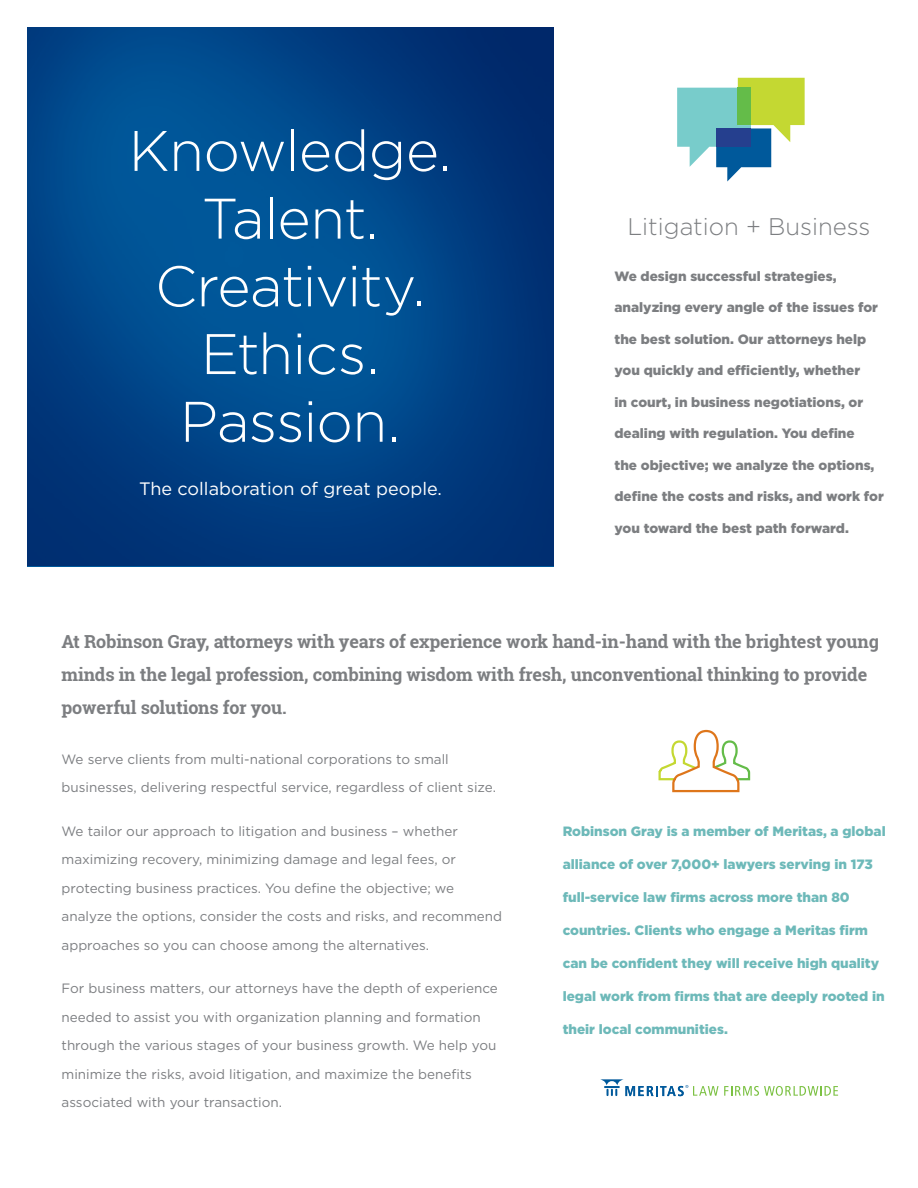
<style>
.page{position:relative;width:918px;height:1188px;background:#fff}
.page>*{position:absolute;margin:0;border:0;box-sizing:border-box;transform-origin:0 0}
.t1{font:300 57px "Gotham";letter-spacing:-.015em;color:#fff}
.t2{font:300 24px "Gotham";color:#7c7e81}
.t3{font:700 18px/33px "Roboto Slab";letter-spacing:-.01em;color:#7c7e81}
.t4{font:18px "Gotham";color:#fff}
.t5{font:13.5px/28.5px "Gotham";color:#7c7e81}
.t6{font:900 13.5px "Gotham";color:#7c7e81}
.t7{font:900 13.5px "Gotham";color:#6db9b9}
</style>
<div class="page">
<img style="left:27px;top:27px;width:527px;height:539px">
<svg style="left:677px;top:78px;width:128px;height:103px"></svg>
<div style="left:716px;top:128px;width:35px;height:19px;background:#253f8e"></div>
<svg style="left:658px;top:729px;width:93px;height:64px"></svg>
<svg style="left:601px;top:1079px;width:237px;height:17px"></svg>
<p class="t1" style="left:129px;top:115px;width:325px">Knowledge.</p>
<p class="t1" style="left:202px;top:182px;width:179px">Talent.</p>
<p class="t1" style="left:155px;top:250px;width:272px">Creativity.</p>
<p class="t1" style="left:201px;top:318px;width:180px">Ethics.</p>
<p class="t1" style="left:180px;top:386px;width:222px">Passion.</p>
<p class="t4" style="left:139px;top:477px;width:304px">The collaboration of great people.</p>
<p class="t2" style="left:627px;top:211px;width:245px">Litigation + Business</p>
<p class="t6" style="left:615px;top:267px;width:224px">We design successful strategies,</p>
<p class="t6" style="left:615px;top:298px;width:265px">analyzing every angle of the issues for</p>
<p class="t6" style="left:615px;top:330px;width:253px">the best solution. Our attorneys help</p>
<p class="t6" style="left:615px;top:361px;width:247px">you quickly and efficiently, whether</p>
<p class="t6" style="left:615px;top:393px;width:250px">in court, in business negotiations, or</p>
<p class="t6" style="left:615px;top:424px;width:242px">dealing with regulation. You define</p>
<p class="t6" style="left:615px;top:456px;width:261px">the objective; we analyze the options,</p>
<p class="t6" style="left:615px;top:487px;width:271px">define the costs and risks, and work for</p>
<p class="t6" style="left:615px;top:519px;width:236px">you toward the best path forward.</p>
<p class="t3" style="left:62px;top:625px;width:819px">At Robinson Gray, attorneys with years of experience work hand-in-hand with the brightest young minds in the legal profession, combining wisdom with fresh, unconventional thinking to provide powerful solutions for you.</p>
<p class="t5" style="left:62px;top:744px;width:436px">We serve clients from multi-national corporations to small businesses, delivering respectful service, regardless of client size.</p>
<p class="t5" style="left:62px;top:816px;width:442px">We tailor our approach to litigation and business – whether maximizing recovery, minimizing damage and legal fees, or protecting business practices. You define the objective; we analyze the options, consider the costs and risks, and recommend approaches so you can choose among the alternatives.</p>
<p class="t5" style="left:62px;top:974px;width:438px">For business matters, our attorneys have the depth of experience needed to assist you with organization planning and formation through the various stages of your business growth. We help you minimize the risks, avoid litigation, and maximize the benefits associated with your transaction.</p>
<p class="t7" style="left:563px;top:822px;width:325px">Robinson Gray is a member of Meritas, a global</p>
<p class="t7" style="left:563px;top:855px;width:312px">alliance of over 7,000+ lawyers serving in 173</p>
<p class="t7" style="left:563px;top:888px;width:289px">full-service law firms across more than 80</p>
<p class="t7" style="left:563px;top:921px;width:307px">countries. Clients who engage a Meritas firm</p>
<p class="t7" style="left:563px;top:954px;width:318px">can be confident they will receive high quality</p>
<p class="t7" style="left:563px;top:987px;width:323px">legal work from firms that are deeply rooted in</p>
<p class="t7" style="left:563px;top:1020px;width:167px">their local communities.</p>
</div>
